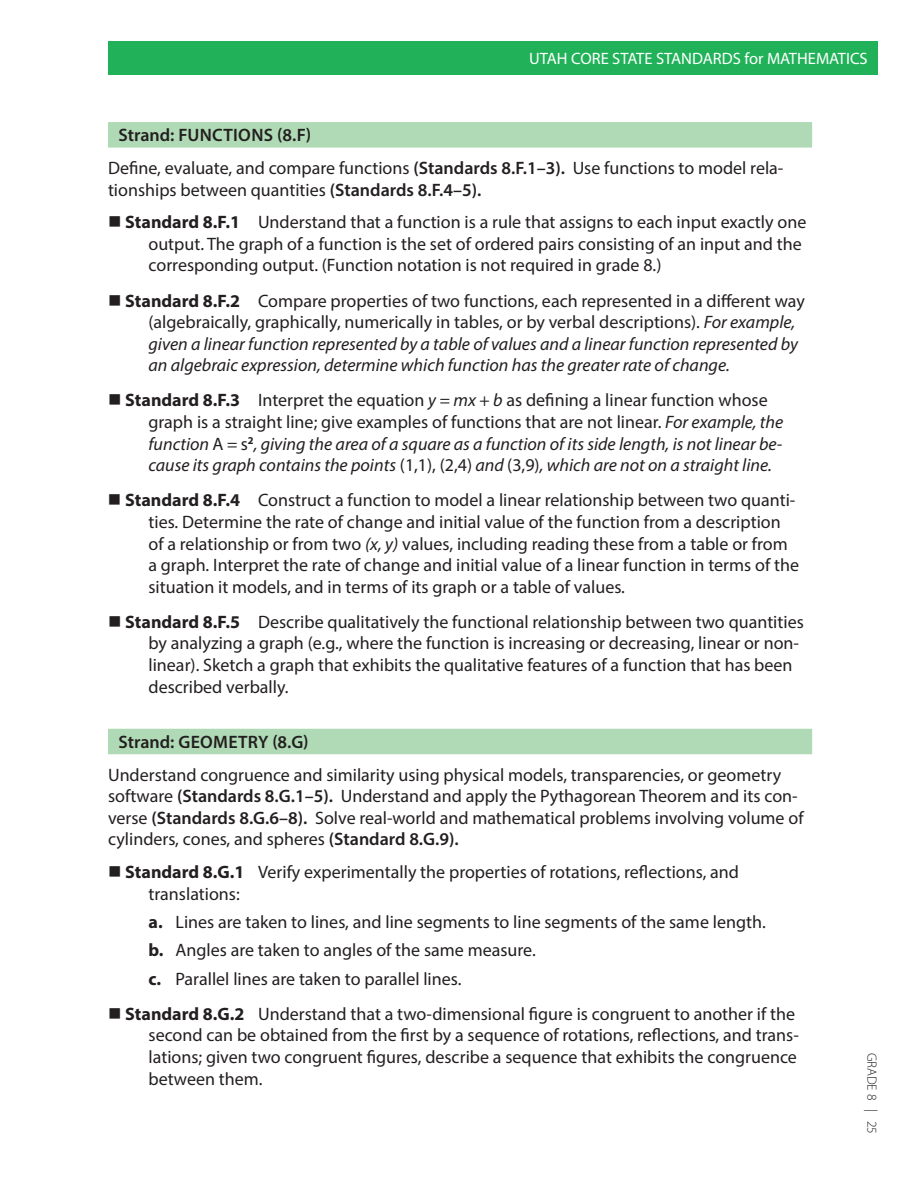
<style>
.page{position:relative;width:918px;height:1188px;background:#fff}
.page>*{position:absolute;margin:0;border:0;box-sizing:border-box;transform-origin:0 0}
.t1{font:18px/21.6px "Myriad Pro";color:#231f20}
.t2{font:italic 18px/21.6px "Myriad Pro";color:#231f20}
.t3{font:600 18px "Myriad Pro";letter-spacing:.005em;color:#231f20}
.t4{font:16.5px "Myriad Pro";color:#fff}
.t5{font:300 13.5px "Myriad Pro";color:#231f20}
.s1{font-weight:600}
.s2{font-weight:700}
.s3{font-weight:700;font-style:normal}
.s4{font-style:normal}
.s5{font-style:italic}
</style>
<div class="page">
<div style="left:108px;top:41px;width:770px;height:34px;background:#21b259"></div>
<div style="left:108px;top:122px;width:704px;height:26px;background:#afdab5"></div>
<div style="left:108px;top:729px;width:704px;height:25px;background:#afdab5"></div>
<p class="t4" style="left:529px;top:48px;width:340px">UTAH CORE STATE STANDARDS for MATHEMATICS</p>
<p class="t1" style="left:108px;top:119px;width:677px;line-height:32.7px;text-indent:10px"><span class="s1">Strand: FUNCTIONS (8.F)<br></span>Define, evaluate, and compare functions <span class="s1">(Standards 8.F.1–3).</span> Use functions to model rela-</p>
<p class="t1" style="left:125px;top:173px;width:683px;line-height:32.7px;text-indent:-17px">tionships between quantities <span class="s1">(Standards 8.F.4–5).<br></span><span class="s2">Standard 8.F.1</span> Understand that a function is a rule that assigns to each input exactly one</p>
<p class="t1" style="left:149px;top:233px;width:655px">output. The graph of a function is the set of ordered pairs consisting of an input and the corresponding output. (Function notation is not required in grade 8.)</p>
<p class="t2" style="left:149px;top:289px;width:658px;text-indent:-23px"><span class="s3">Standard 8.F.2</span> <span class="s4">Compare properties of two functions, each represented in a different way (algebraically, graphically, numerically in tables, or by verbal descriptions).</span> For example, given a linear function represented by a table of values and a linear function represented by an algebraic expression, determine which function has the greater rate of change.</p>
<p class="t2" style="left:148px;top:389px;width:636px;text-indent:-23px"><span class="s3">Standard 8.F.3</span> <span class="s4">Interpret the equation</span> y = mx + b <span class="s4">as defining a linear function whose graph is a straight line; give examples of functions that are not linear.</span> For example, the function <span class="s4">A</span> = <span class="s4">s</span><sup>2</sup>, giving the area of a square as a function of its side length, is not linear be&shy;cause its graph contains the points <span class="s4">(1,1), (2,4)</span> and <span class="s4">(3,9)</span>, which are not on a straight line.</p>
<p class="t1" style="left:149px;top:489px;width:652px;text-indent:-23px"><span class="s2">Standard 8.F.4</span> Construct a function to model a linear relationship between two quanti&shy;ties. Determine the rate of change and initial value of the function from a description of a relationship or from two <span class="s5">(x, y)</span> values, including reading these from a table or from a graph. Interpret the rate of change and initial value of a linear function in terms of the situation it models, and in terms of its graph or a table of values.</p>
<p class="t1" style="left:149px;top:611px;width:657px;text-indent:-23px"><span class="s2">Standard 8.F.5</span> Describe qualitatively the functional relationship between two quantities by analyzing a graph (e.g., where the function is increasing or decreasing, linear or non&shy;linear). Sketch a graph that exhibits the qualitative features of a function that has been described verbally.</p>
<p class="t3" style="left:119px;top:730px;width:192px">Strand: GEOMETRY (8.G)</p>
<p class="t1" style="left:108px;top:764px;width:697px">Understand congruence and similarity using physical models, transparencies, or geometry software <span class="s1">(Standards 8.G.1–5).</span> Understand and apply the Pythagorean Theorem and its con&shy;verse <span class="s1">(Standards 8.G.6–8).</span> Solve real-world and mathematical problems involving volume of cylinders, cones, and spheres <span class="s1">(Standard 8.G.9).</span></p>
<p class="t1" style="left:149px;top:861px;width:592px;text-indent:-23px"><span class="s2">Standard 8.G.1</span> Verify experimentally the properties of rotations, reflections, and translations:</p>
<p class="t1" style="left:149px;top:908px;width:619px;line-height:28.3px"><span class="s2">a.</span> Lines are taken to lines, and line segments to line segments of the same length. <span class="s2">b.</span> Angles are taken to angles of the same measure.<br><span class="s2">c.</span> Parallel lines are taken to parallel lines.</p>
<p class="t1" style="left:149px;top:1003px;width:652px;text-indent:-23px"><span class="s2">Standard 8.G.2</span> Understand that a two-dimensional figure is congruent to another if the second can be obtained from the first by a sequence of rotations, reflections, and trans&shy;lations; given two congruent figures, describe a sequence that exhibits the congruence between them.</p>
<p class="t5" style="left:880px;top:1053px;width:83px;rotate:90deg">GRADE 8 | 25</p>
</div>
